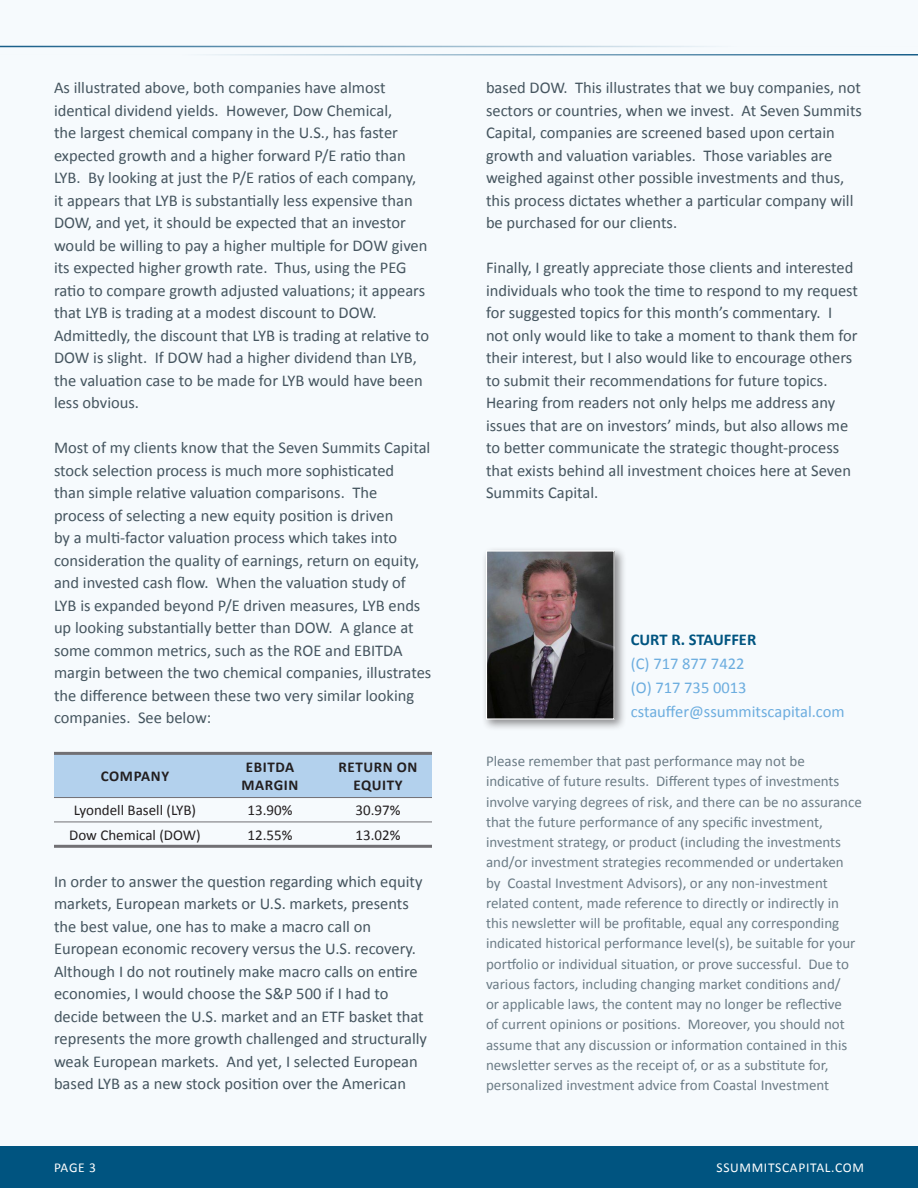
<style>
.page{position:relative;width:918px;height:1188px;background:#f6fafd}
.page>*{position:absolute;margin:0;border:0;box-sizing:border-box;transform-origin:0 0}
.t1{font:16.5px/22.5px "Calibri";color:#45555f}
.t2{font:16.5px "Calibri";color:#6caddf}
.t3{font:700 16.5px "Calibri";color:#005480}
.t4{font:15px/20.2px "Calibri";color:#6c7c86}
.t5{font:15px "Calibri";color:#231f20}
.t6{font:700 15px/18px "Calibri";letter-spacing:.04em;color:#231f20;text-align:center}
.t7{font:13.5px "Calibri";letter-spacing:.05em;color:#fff}
</style>
<div class="page">
<div style="left:0;top:1146px;width:918px;height:42px;background:#005480"></div>
<div style="left:54px;top:755px;width:378px;height:42px;background:#b3d1ed"></div>
<hr style="left:54px;top:797px;width:162px;height:1px;background:#717074">
<hr style="left:216px;top:797px;width:108px;height:1px;background:#717074">
<hr style="left:324px;top:797px;width:108px;height:1px;background:#717074">
<hr style="left:54px;top:822px;width:162px;height:1px;background:#717074">
<hr style="left:216px;top:822px;width:108px;height:1px;background:#717074">
<hr style="left:324px;top:822px;width:108px;height:1px;background:#717074">
<hr style="left:54px;top:752px;width:162px;height:3px;background:#717074">
<hr style="left:216px;top:752px;width:108px;height:3px;background:#717074">
<hr style="left:324px;top:752px;width:108px;height:3px;background:#717074">
<hr style="left:54px;top:845px;width:162px;height:3px;background:#717074">
<hr style="left:216px;top:845px;width:108px;height:3px;background:#717074">
<hr style="left:324px;top:845px;width:108px;height:3px;background:#717074">
<hr style="left:0;top:46px;width:918px;height:1px;background:#135b87">
<hr style="left:0;top:54px;width:918px;height:2px;background:#135b87">
<div style="left:482px;top:546px;width:145px;height:185px;background:#231f20;opacity:.5"></div>
<img style="left:488px;top:553px;width:125px;height:165px">
<div style="left:486px;top:551px;width:129px;height:169px;border:1px solid #fff"></div>
<p class="t1" style="left:54px;top:77px;width:375px">As illustrated above, both companies have almost identical dividend yields. However, Dow Chemical,<br>the largest chemical company in the U.S., has faster expected growth and a higher forward P/E ratio than LYB. By looking at just the P/E ratios of each company, it appears that LYB is substantially less expensive than DOW, and yet, it should be expected that an investor would be willing to pay a higher multiple for DOW given its expected higher growth rate. Thus, using the PEG ratio to compare growth adjusted valuations; it appears that LYB is trading at a modest discount to DOW.</p>
<p class="t1" style="left:54px;top:324px;width:377px">Admittedly, the discount that LYB is trading at relative to DOW is slight. If DOW had a higher dividend than LYB, the valuation case to be made for LYB would have been less obvious.</p>
<p class="t1" style="left:54px;top:437px;width:379px">Most of my clients know that the Seven Summits Capital stock selection process is much more sophisticated<br>than simple relative valuation comparisons. The process of selecting a new equity position is driven<br>by a multi-factor valuation process which takes into consideration the quality of earnings, return on equity, and invested cash flow. When the valuation study of LYB is expanded beyond P/E driven measures, LYB ends up looking substantially better than DOW. A glance at some common metrics, such as the ROE and EBITDA margin between the two chemical companies, illustrates the difference between these two very similar looking companies. See below:</p>
<p class="t6" style="left:101px;top:767px;width:70px">COMPANY</p>
<p class="t6" style="left:246px;top:758px;width:50px">EBITDA</p>
<p class="t6" style="left:242px;top:776px;width:58px">MARGIN</p>
<p class="t6" style="left:339px;top:758px;width:80px">RETURN ON<br>EQUITY</p>
<p class="t5" style="left:74px;top:801px;width:124px">Lyondell Basell (LYB)</p>
<p class="t5" style="left:248px;top:801px;width:46px">13.90%</p>
<p class="t5" style="left:356px;top:801px;width:46px">30.97%</p>
<p class="t5" style="left:69px;top:825px;width:133px">Dow Chemical (DOW)</p>
<p class="t5" style="left:248px;top:825px;width:46px">12.55%</p>
<p class="t5" style="left:356px;top:825px;width:46px">13.02%</p>
<p class="t1" style="left:54px;top:870px;width:375px">In order to answer the question regarding which equity markets, European markets or U.S. markets, presents the best value, one has to make a macro call on European economic recovery versus the U.S. recovery.<br>Although I do not routinely make macro calls on entire economies, I would choose the S&amp;P 500 if I had to decide between the U.S. market and an ETF basket that represents the more growth challenged and structurally weak European markets. And yet, I selected European based LYB as a new stock position over the American</p>
<p class="t7" style="left:54px;top:1159px;width:44px">PAGE 3</p>
<p class="t1" style="left:486px;top:77px;width:377px">based DOW. This illustrates that we buy companies, not sectors or countries, when we invest. At Seven Summits Capital, companies are screened based upon certain growth and valuation variables. Those variables are weighed against other possible investments and thus, this process dictates whether a particular company will be purchased for our clients.</p>
<p class="t1" style="left:486px;top:257px;width:374px">Finally, I greatly appreciate those clients and interested individuals who took the time to respond to my request for suggested topics for this month’s commentary. I not only would like to take a moment to thank them for their interest, but I also would like to encourage others to submit their recommendations for future topics.<br>Hearing from readers not only helps me address any issues that are on investors’ minds, but also allows me to better communicate the strategic thought-process that exists behind all investment choices here at Seven Summits Capital.</p>
<p class="t3" style="left:631px;top:628px;width:127px">CURT R. STAUFFER</p>
<p class="t2" style="left:631px;top:653px;width:115px">(C) 717 877 7422</p>
<p class="t2" style="left:631px;top:677px;width:117px">(O) 717 735 0013</p>
<p class="t2" style="left:631px;top:701px;width:215px">cstauffer@ssummitscapital.com</p>
<p class="t4" style="left:486px;top:751px;width:377px">Please remember that past performance may not be indicative of future results. Different types of investments involve varying degrees of risk, and there can be no assurance that the future performance of any specific investment, investment strategy, or product (including the investments and/or investment strategies recommended or undertaken by Coastal Investment Advisors), or any non-investment related content, made reference to directly or indirectly in this newsletter will be profitable, equal any corresponding indicated historical performance level(s), be suitable for your portfolio or individual situation, or prove successful. Due to various factors, including changing market conditions and/<br>or applicable laws, the content may no longer be reflective<br>of current opinions or positions. Moreover, you should not assume that any discussion or information contained in this newsletter serves as the receipt of, or as a substitute for, personalized investment advice from Coastal Investment</p>
<p class="t7" style="left:716px;top:1159px;width:149px">SSUMMITSCAPITAL.COM</p>
</div>
